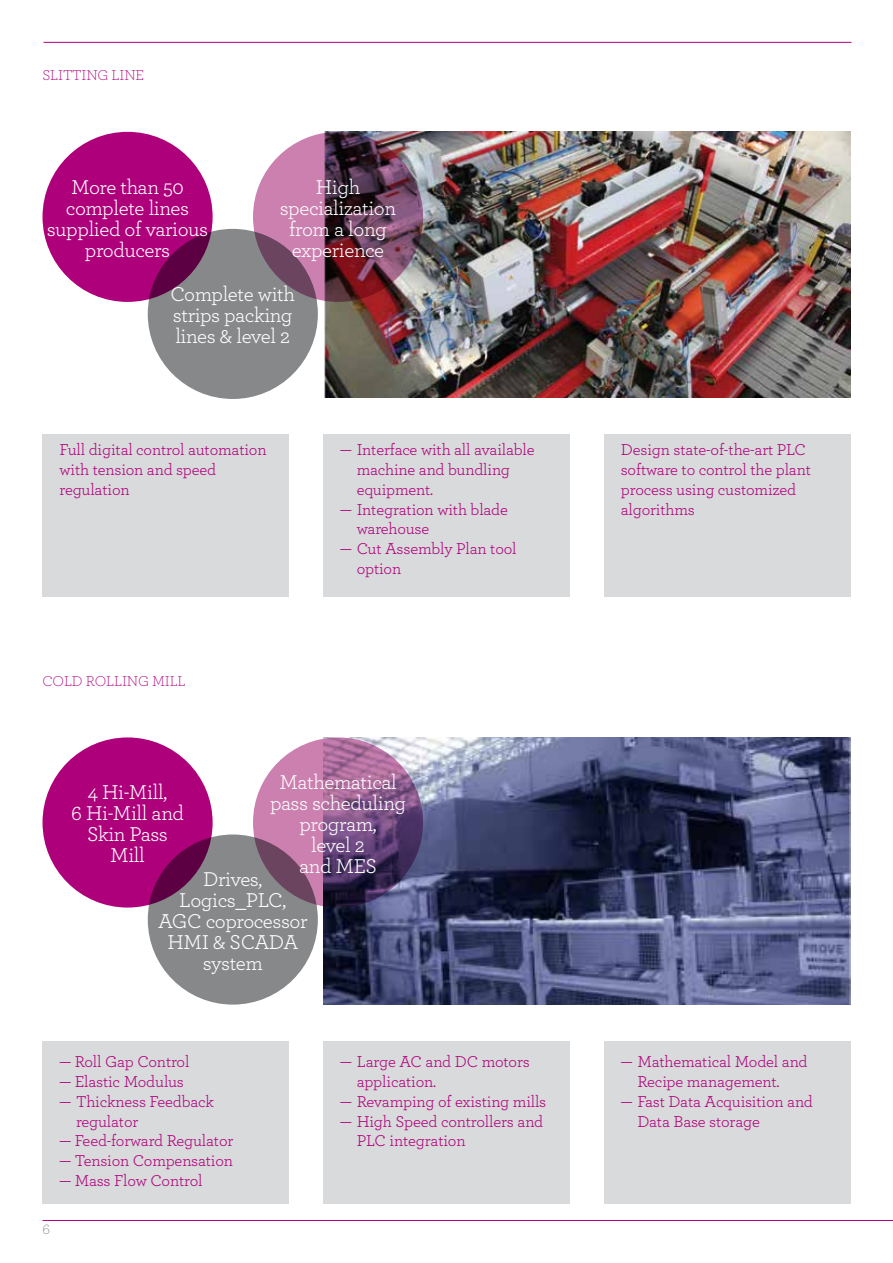
<style>
.page{position:relative;width:893px;height:1263px;background:#fff}
.page>*{position:absolute;margin:0;border:0;box-sizing:border-box;transform-origin:0 0}
.t1{font:21px/21px "Archer";letter-spacing:-.02em;color:#fff;text-align:center}
.t2{font:16.5px/19.8px "Archer";letter-spacing:-.01em;color:#af007c}
.t3{font:300 15px "Archer";letter-spacing:-.01em;color:#af007c}
.t4{font:300 15px "Archer";color:#87888a}
</style>
<div class="page">
<hr style="left:43px;top:1220px;width:850px;height:1px;background:#af007c">
<img style="left:324px;top:132px;width:526px;height:266px">
<div style="left:323px;top:434px;width:247px;height:163px;background:#d9dadb"></div>
<div style="left:43px;top:434px;width:246px;height:163px;background:#d9dadb"></div>
<div style="left:604px;top:434px;width:246px;height:163px;background:#d9dadb"></div>
<div style="left:43px;top:132px;width:170px;height:170px;background:#af007c;border-radius:50%"></div>
<div style="left:148px;top:229px;width:170px;height:170px;background:#87888a;border-radius:50%"></div>
<svg style="left:253px;top:132px;width:170px;height:170px;background:#7f4b68"></svg>
<img style="left:323px;top:737px;width:527px;height:267px">
<div style="left:323px;top:1041px;width:247px;height:162px;background:#d9dadb"></div>
<div style="left:43px;top:1041px;width:246px;height:162px;background:#d9dadb"></div>
<div style="left:604px;top:1041px;width:246px;height:162px;background:#d9dadb"></div>
<div style="left:43px;top:737px;width:170px;height:170px;background:#af007c;border-radius:50%"></div>
<div style="left:148px;top:834px;width:170px;height:170px;background:#87888a;border-radius:50%"></div>
<svg style="left:253px;top:737px;width:170px;height:170px;background:#8e5b89"></svg>
<hr style="left:44px;top:42px;width:807px;height:1px;background:#af007c">
<p class="t3" style="left:43px;top:65px;width:103px">SLITTING LINE</p>
<p class="t1" style="left:47px;top:175px;width:163px">More than 50 complete lines supplied of various producers</p>
<p class="t1" style="left:170px;top:283px;width:126px;text-align:justify">Complete with strips packing lines &amp; level 2</p>
<p class="t1" style="left:280px;top:175px;width:118px">High specialization from a long experience</p>
<p class="t2" style="left:60px;top:439px;width:209px">Full digital control automation with tension and speed regulation</p>
<p class="t2" style="left:357px;top:439px;width:180px;text-indent:-16px">— Interface with all available machine and bundling equipment.</p>
<p class="t2" style="left:357px;top:498px;width:153px;text-indent:-16px">— Integration with blade warehouse</p>
<p class="t2" style="left:357px;top:538px;width:162px;text-indent:-16px">— Cut Assembly Plan tool option</p>
<p class="t3" style="left:43px;top:671px;width:145px">COLD ROLLING MILL</p>
<p class="t1" style="left:270px;top:770px;width:138px">Mathematical pass scheduling program,<br>level 2<br>and MES</p>
<p class="t1" style="left:71px;top:781px;width:114px">4 Hi-Mill,<br>6 Hi-Mill and<br>Skin Pass<br>Mill</p>
<p class="t1" style="left:158px;top:867px;width:151px">Drives,<br>Logics_PLC,<br>AGC coprocessor<br>HMI &amp; SCADA system</p>
<p class="t2" style="left:60px;top:1051px;width:131px">— Roll Gap Control</p>
<p class="t2" style="left:60px;top:1071px;width:126px">— Elastic Modulus</p>
<p class="t2" style="left:76px;top:1091px;width:139px;text-indent:-16px">— Thickness Feedback regulator</p>
<p class="t2" style="left:60px;top:1130px;width:175px">— Feed-forward Regulator</p>
<p class="t2" style="left:60px;top:1150px;width:175px">— Tension Compensation</p>
<p class="t2" style="left:60px;top:1170px;width:145px">— Mass Flow Control</p>
<p class="t4" style="left:43px;top:1219px;width:9px">6</p>
<p class="t2" style="left:357px;top:1051px;width:175px;text-indent:-16px">— Large AC and DC motors application.</p>
<p class="t2" style="left:340px;top:1091px;width:208px">— Revamping of existing mills</p>
<p class="t2" style="left:357px;top:1110px;width:188px;text-indent:-16px">— High Speed controllers and<br>PLC integration</p>
<p class="t2" style="left:621px;top:439px;width:192px">Design state-of-the-art PLC software to control the plant process using customized algorithms</p>
<p class="t2" style="left:637px;top:1051px;width:172px;text-indent:-16px">— Mathematical Model and<br>Recipe management.</p>
<p class="t2" style="left:637px;top:1091px;width:177px;text-indent:-16px">— Fast Data Acquisition and<br>Data Base storage</p>
</div>
